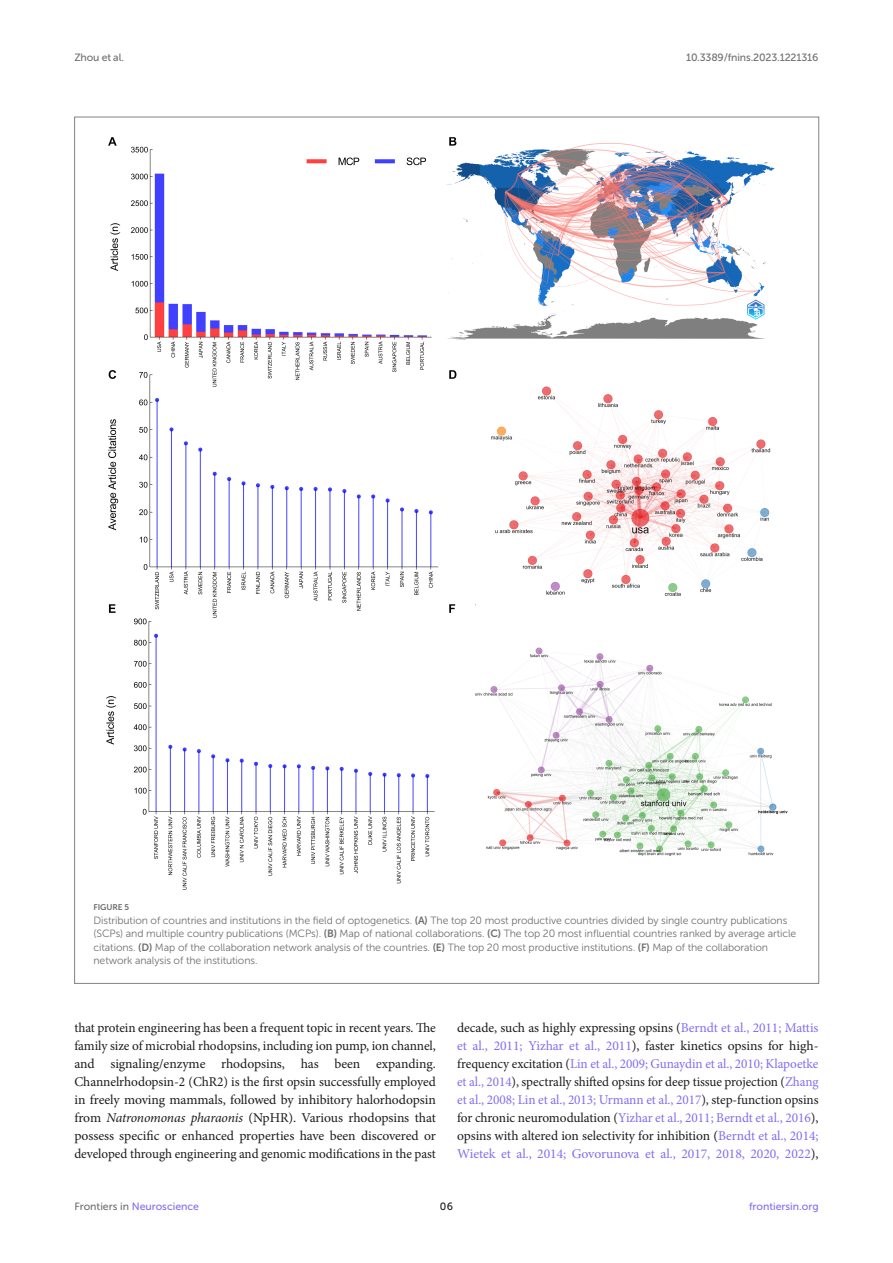
<style>
.page{position:relative;width:893px;height:1263px;background:#fff}
.page>*{position:absolute;margin:0;border:0;box-sizing:border-box;transform-origin:0 0}
.TEXT_FLUSH{font:13.5px/18px "Minion Pro";letter-spacing:-.005em;color:#856df0;text-align:justify}
.TEXT_FLUSH-2{font:13.5px/18px "Minion Pro";letter-spacing:-.005em;color:#1b1c1b;text-align:justify}
.FIG_LEG{font:10.5px/13.5px "Museo Sans 300";letter-spacing:-.01em;color:#706f70}
.t1{font:10.5px "Museo Sans 500";color:#856df0}
.t2{font:10.5px "Museo Sans 500";letter-spacing:-.015em;color:#706f70}
.t3{font:10.5px "Museo Sans 500";color:#1b1c1b}
.FIG_HD{font:8.25px "Museo Sans 700";letter-spacing:-.01em;color:#706f70}
.s1{font-family:"Museo Sans 700"}
.s2{font-style:italic}
.s3{color:#1b1c1b}
.s4{color:#706f70}
</style>
<div class="page">
<img style="left:106px;top:137px;width:682px;height:753px">
<p class="t2" style="left:74px;top:51px;width:51px">Zhou et al.</p>
<p class="t2" style="left:686px;top:51px;width:134px">10.3389/fnins.2023.1221316</p>
<p class="FIG_HD" style="left:94px;top:903px;width:37px">FIGURE 5</p>
<p class="FIG_LEG" style="left:94px;top:914px;width:704px">Distribution of countries and institutions in the field of optogenetics. <span class="s1">(A)</span> The top 20 most productive countries divided by single country publications (SCPs) and multiple country publications (MCPs). <span class="s1">(B)</span> Map of national collaborations. <span class="s1">(C)</span> The top 20 most influential countries ranked by average article citations. <span class="s1">(D)</span> Map of the collaboration network analysis of the countries. <span class="s1">(E)</span> The top 20 most productive institutions. <span class="s1">(F)</span> Map of the collaboration network analysis of the institutions.</p>
<p class="TEXT_FLUSH-2" style="left:74px;top:1019px;width:363px">that protein engineering has been a frequent topic in recent years. The family size of microbial rhodopsins, including ion pump, ion channel, and signaling/enzyme rhodopsins, has been expanding.<br>Channelrhodopsin-2 (ChR2) is the first opsin successfully employed in freely moving mammals, followed by inhibitory halorhodopsin from <span class="s2">Natronomonas pharaonis</span> (NpHR). Various rhodopsins that possess specific or enhanced properties have been discovered or developed through engineering and genomic modifications in the past</p>
<p class="TEXT_FLUSH" style="left:457px;top:1019px;width:363px"><span class="s3">decade, such as highly expressing opsins (</span>Berndt et al., 2011; Mattis et al., 2011; Yizhar et al., 2011<span class="s3">), faster kinetics opsins for high&shy;frequency excitation (</span>Lin et al., 2009; Gunaydin et al., 2010; Klapoetke et al., 2014<span class="s3">), spectrally shifted opsins for deep tissue projection (</span>Zhang et al., 2008; Lin et al., 2013; Urmann et al., 2017<span class="s3">), step-function opsins for chronic neuromodulation (</span>Yizhar et al., 2011; Berndt et al., 2016<span class="s3">), opsins with altered ion selectivity for inhibition (</span>Berndt et al., 2014; Wietek et al., 2014; Govorunova et al., 2017, 2018, 2020, 2022<span class="s3">),</span></p>
<p class="t1" style="left:74px;top:1200px;width:126px"><span class="s4">Frontiers in</span> Neuroscience</p>
<p class="t3" style="left:440px;top:1200px;width:15px">06</p>
<p class="t1" style="left:749px;top:1200px;width:71px">frontiersin.org</p>
</div>
